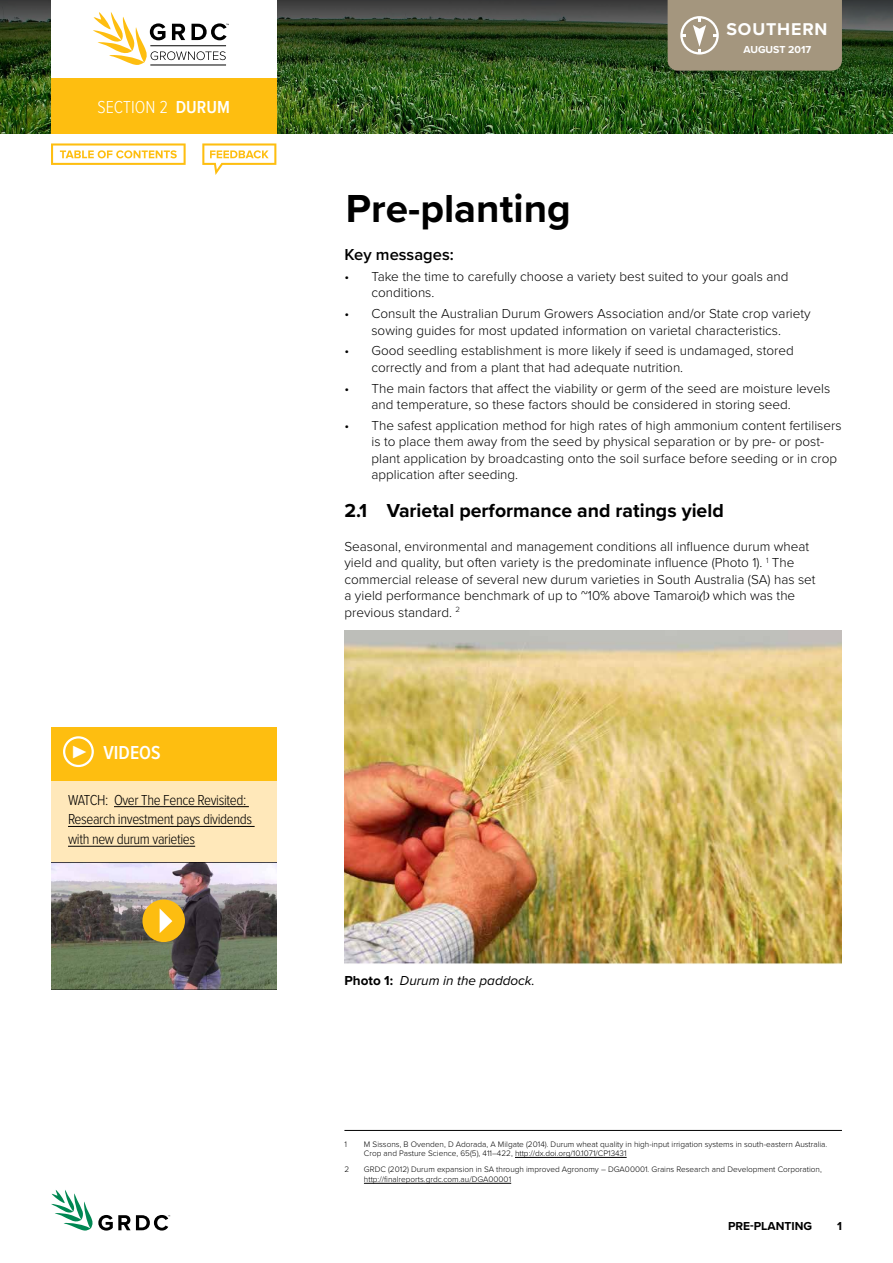
<style>
.page{position:relative;width:893px;height:1263px;background:#fff}
.page>*{position:absolute;margin:0;border:0;box-sizing:border-box;transform-origin:0 0}
.t1{font:700 40.5px "Proxima Nova";color:#000}
.t2{font:700 19.5px "Proxima Nova";color:#000}
.t3{font:600 19.5px "Proxima Nova Cond";color:#fff}
.t4{font:300 18px "Proxima Nova Cond";color:#fff}
.t5{font:700 17.7px "Proxima Nova";letter-spacing:.05em;color:#fff}
.t6{font:600 16.5px "Proxima Nova";color:#000}
.t7{font:300 15px/19.8px "Proxima Nova Cond";letter-spacing:-.025em;color:#000}
.t8{font:300 13.5px/16.5px "Proxima Nova";color:#000}
.t9{font:italic 13.5px "Proxima Nova";color:#000}
.t10{font:700 12px "Proxima Nova";color:#000}
.t11{font:700 10.5px "Proxima Nova";color:#fff}
.t12{font:300 8.25px/9.8px "Proxima Nova";color:#000}
.s1{font-weight:600}
.s2{font-family:"Minion Pro";font-weight:700;font-size:27px}
.s3{font-family:"Plant Breeders Webfont";font-weight:400}
.s4{font-weight:700;font-style:normal}
</style>
<div class="page">
<img style="left:0;top:117px;width:893px;height:16px">
<img style="left:0;top:0;width:893px;height:117px">
<svg style="left:51px;top:1190px;width:119px;height:41px"></svg>
<div style="left:51px;top:0;width:225px;height:81px;background:#fff"></div>
<div style="left:51px;top:78px;width:225px;height:55px;background:#febe10"></div>
<div style="left:668px;top:0;width:174px;height:71px;background:#a4967e"></div>
<hr style="left:150px;top:65px;width:76px;height:1px;background:#000">
<svg style="left:93px;top:12px;width:136px;height:53px"></svg>
<img style="left:344px;top:630px;width:498px;height:334px">
<hr style="left:344px;top:1130px;width:498px;height:1px;background:#000">
<hr style="left:515px;top:1157px;width:112px;height:1px;background:#000">
<hr style="left:364px;top:1183px;width:147px;height:1px;background:#000">
<div style="left:51px;top:728px;width:225px;height:176px;background:#ffe8ba"></div>
<hr style="left:114px;top:806px;width:135px;height:1px;background:#000">
<hr style="left:68px;top:826px;width:187px;height:1px;background:#000">
<hr style="left:68px;top:846px;width:127px;height:1px;background:#000">
<div style="left:51px;top:727px;width:225px;height:54px;background:#febe10"></div>
<div style="left:63px;top:736px;width:31px;height:31px;border:2px solid #fff;border-radius:50%"></div>
<img style="left:51px;top:862px;width:225px;height:127px">
<div style="left:142px;top:899px;width:43px;height:43px;background:#fdbd10;border-radius:50%"></div>
<svg style="left:160px;top:909px;width:12px;height:24px"></svg>
<svg style="left:51px;top:143px;width:135px;height:22px"></svg>
<svg style="left:202px;top:143px;width:74px;height:32px"></svg>
<h3 class="t4" style="left:97px;top:94px;width:90px">Section 2 <span class="s1">DURUM</span></h3>
<h2 class="t3" style="left:71px;top:738px;width:91px"><span class="s2">▶</span> VIDEOS</h2>
<p class="t7" style="left:68px;top:789px;width:186px">WATCH: Over The Fence Revisited:<br>Research investment pays dividends with new durum varieties</p>
<h3 class="t5" style="left:726px;top:19px;width:103px">SOUTHERN</h3>
<p class="t11" style="left:743px;top:41px;width:15px">August</p>
<p class="t11" style="left:788px;top:41px;width:24px">2017</p>
<h1 class="t1" style="left:346px;top:178px;width:226px">Pre-planting</h1>
<p class="t6" style="left:344px;top:242px;width:111px">Key messages:</p>
<p class="t8" style="left:371px;top:267px;width:418px;text-indent:-27px">• Take the time to carefully choose a variety best suited to your goals and conditions.</p>
<p class="t8" style="left:344px;top:304px;width:468px;text-align:center">• Consult the Australian Durum Growers Association and/or State crop variety sowing guides for most updated information on varietal characteristics.</p>
<p class="t8" style="left:371px;top:342px;width:424px;text-indent:-27px">• Good seedling establishment is more likely if seed is undamaged, stored correctly and from a plant that had adequate nutrition.</p>
<p class="t8" style="left:371px;top:379px;width:460px;text-indent:-27px">• The main factors that affect the viability or germ of the seed are moisture levels and temperature, so these factors should be considered in storing seed.</p>
<p class="t8" style="left:371px;top:416px;width:472px;text-indent:-27px">• The safest application method for high rates of high ammonium content fertilisers is to place them away from the seed by physical separation or by pre- or post&shy;plant application by broadcasting onto the soil surface before seeding or in crop application after seeding.</p>
<h2 class="t2" style="left:344px;top:496px;width:381px">2.1 Varietal performance and ratings yield</h2>
<p class="t8" style="left:344px;top:537px;width:473px">Seasonal, environmental and management conditions all influence durum wheat yield and quality, but often variety is the predominate influence (Photo 1). <sup>1</sup> The commercial release of several new durum varieties in South Australia (SA) has set a yield performance benchmark of up to ~10% above Tamaroi<span class="s3">P</span> which was the previous standard. <sup>2</sup></p>
<p class="t9" style="left:344px;top:970px;width:192px"><span class="s4">Photo 1:</span> Durum in the paddock.</p>
<p class="t12" style="left:344px;top:1138px;width:4px">1</p>
<p class="t12" style="left:364px;top:1138px;width:465px">M Sissons, B Ovenden, D Adorada, A Milgate (2014). Durum wheat quality in high-input irrigation systems in south-eastern Australia.<br>Crop and Pasture Science, 65(5), 411–422, http://dx.doi.org/10.1071/CP13431</p>
<p class="t12" style="left:344px;top:1164px;width:6px">2</p>
<p class="t12" style="left:364px;top:1164px;width:459px">GRDC (2012) Durum expansion in SA through improved Agronomy – DGA00001. Grains Research and Development Corporation, http://finalreports.grdc.com.au/DGA00001</p>
<p class="t10" style="left:750px;top:1217px;width:12px">-planting</p>
<p class="t10" style="left:837px;top:1217px;width:6px">1</p>
</div>
